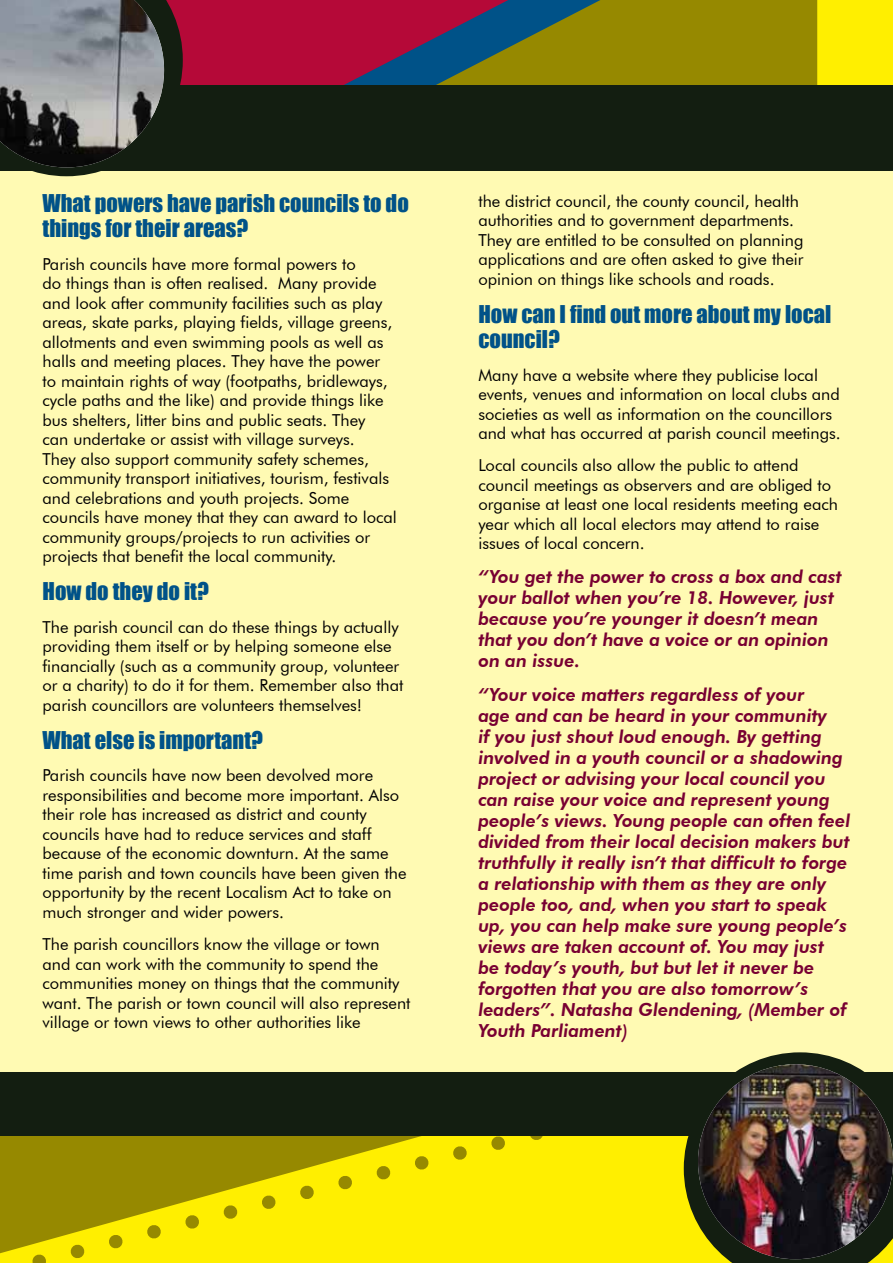
<style>
.page{position:relative;width:893px;height:1263px;background:#fff}
.page>*{position:absolute;margin:0;border:0;box-sizing:border-box;transform-origin:0 0}
.t1{font:22.5px/25.5px "Impact";color:#005288}
.t2{font:italic 800 18px/21px "Futura BT";color:#780032}
.t3{font:16.5px/19.5px "Futura BT";color:#000}
</style>
<div class="page">
<div style="left:0;top:160px;width:893px;height:935px;background:#fffab3"></div>
<div style="left:817px;top:0;width:76px;height:85px;background:#ffef00"></div>
<div style="left:42px;top:0;width:624px;height:132px;background:#b50938"></div>
<svg style="left:344px;top:59px;width:49px;height:26px"></svg>
<svg style="left:393px;top:0;width:424px;height:85px;background:#7a7120"></svg>
<div style="left:0;top:85px;width:893px;height:85px;background:#131e11"></div>
<svg style="left:0;top:1135px;width:684px;height:128px;background:#edde00"></svg>
<svg style="left:23px;top:1135px;width:547px;height:128px;background:#d9ca00"></svg>
<div style="left:0;top:1071px;width:893px;height:64px;background:#131e11"></div>
<svg style="left:684px;top:1052px;width:209px;height:211px"></svg>
<img style="left:698px;top:1064px;width:195px;height:195px;border-radius:97px">
<svg style="left:0;top:0;width:183px;height:176px"></svg>
<img style="left:0;top:0;width:164px;height:167px">
<h1 class="t1" style="left:43px;top:190px;width:368px">What powers have parish councils to do things for their areas?</h1>
<p class="t3" style="left:43px;top:254px;width:356px">Parish councils have more formal powers to<br>do things than is often realised. Many provide and look after community facilities such as play areas, skate parks, playing fields, village greens, allotments and even swimming pools as well as halls and meeting places. They have the power to maintain rights of way (footpaths, bridleways, cycle paths and the like) and provide things like bus shelters, litter bins and public seats. They<br>can undertake or assist with village surveys.<br>They also support community safety schemes, community transport initiatives, tourism, festivals and celebrations and youth projects. Some councils have money that they can award to local community groups/projects to run activities or projects that benefit the local community.</p>
<h1 class="t1" style="left:43px;top:578px;width:168px">How do they do it?</h1>
<p class="t3" style="left:43px;top:617px;width:362px">The parish council can do these things by actually providing them itself or by helping someone else financially (such as a community group, volunteer or a charity) to do it for them. Remember also that parish councillors are volunteers themselves!</p>
<h1 class="t1" style="left:43px;top:727px;width:222px">What else is important?</h1>
<p class="t3" style="left:43px;top:765px;width:366px">Parish councils have now been devolved more responsibilities and become more important. Also their role has increased as district and county councils have had to reduce services and staff because of the economic downturn. At the same time parish and town councils have been given the opportunity by the recent Localism Act to take on much stronger and wider powers.</p>
<p class="t3" style="left:43px;top:934px;width:370px">The parish councillors know the village or town and can work with the community to spend the communities money on things that the community want. The parish or town council will also represent village or town views to other authorities like</p>
<p class="t3" style="left:478px;top:191px;width:327px">the district council, the county council, health authorities and to government departments.<br>They are entitled to be consulted on planning applications and are often asked to give their opinion on things like schools and roads.</p>
<h1 class="t1" style="left:478px;top:301px;width:354px">How can I find out more about my local council?</h1>
<p class="t3" style="left:478px;top:365px;width:364px">Many have a website where they publicise local events, venues and information on local clubs and societies as well as information on the councillors and what has occurred at parish council meetings.</p>
<p class="t3" style="left:478px;top:456px;width:361px">Local councils also allow the public to attend council meetings as observers and are obliged to organise at least one local residents meeting each year which all local electors may attend to raise issues of local concern.</p>
<p class="t2" style="left:478px;top:566px;width:365px">“You get the power to cross a box and cast your ballot when you’re 18. However, just because you’re younger it doesn’t mean that you don’t have a voice or an opinion on an issue.</p>
<p class="t2" style="left:478px;top:684px;width:374px">“Your voice matters regardless of your<br>age and can be heard in your community<br>if you just shout loud enough. By getting involved in a youth council or a shadowing project or advising your local council you can raise your voice and represent young people’s views. Young people can often feel divided from their local decision makers but truthfully it really isn’t that difficult to forge a relationship with them as they are only people too, and, when you start to speak up, you can help make sure young people’s views are taken account of. You may just<br>be today’s youth, but but let it never be forgotten that you are also tomorrow’s leaders”. Natasha Glendening, (Member of Youth Parliament)</p>
</div>
